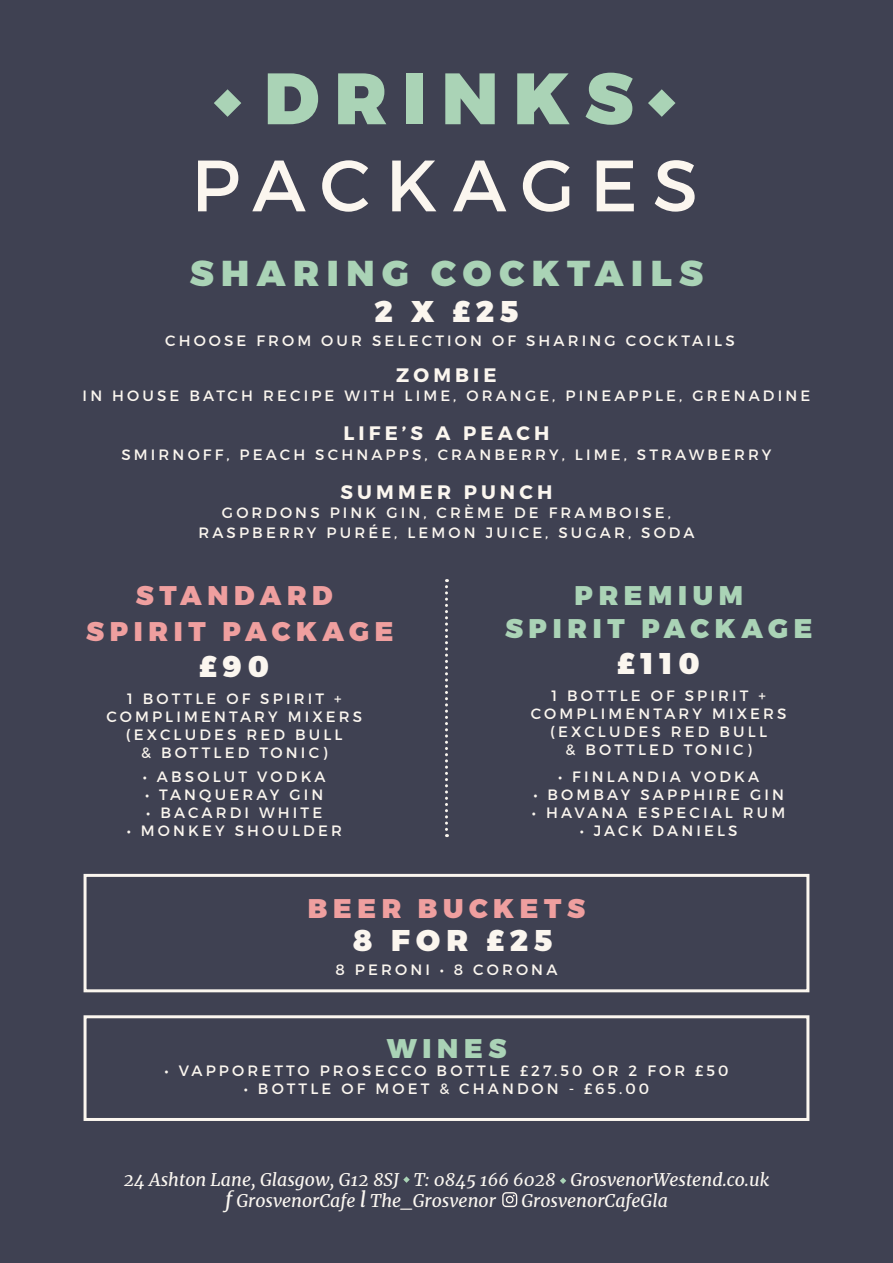
<style>
.page{position:relative;width:893px;height:1263px;background:#3f4152}
.page>*{position:absolute;margin:0;border:0;box-sizing:border-box;transform-origin:0 0}
.t1{font:72.6px "Montserrat";letter-spacing:.21em;color:#fbf6ef}
.t2{font:900 72.6px "Montserrat";letter-spacing:.21em;color:#aad3b6}
.t3{font:900 36px "Montserrat";letter-spacing:.21em;color:#aad3b6}
.t4{font:900 30px "Montserrat";letter-spacing:.2em;color:#fbf6ef}
.t5{font:900 27px/36px "Montserrat";letter-spacing:.21em;color:#ef9f9f;text-align:center}
.t6{font:900 27px/32.4px "Montserrat";letter-spacing:.21em;color:#aad3b6;text-align:center}
.t7{font:700 19.5px "Montserrat";letter-spacing:.21em;color:#fbf6ef}
.t8{font:italic 17.55px/21.1px "Merriweather";color:#fbf7f1}
.t9{font:15px/18px "Montserrat";letter-spacing:.21em;color:#fbf6ef;text-align:center}
.s1{font-size:21.15px}
</style>
<div class="page">
<svg style="left:214px;top:89px;width:27px;height:28px"></svg>
<svg style="left:648px;top:89px;width:27px;height:28px"></svg>
<div style="left:84px;top:1015px;width:725px;height:106px;border:3px solid #fbf6ef"></div>
<div style="left:84px;top:874px;width:725px;height:118px;border:3px solid #fbf6ef"></div>
<svg style="left:403px;top:1176px;width:7px;height:7px"></svg>
<svg style="left:560px;top:1177px;width:6px;height:7px"></svg>
<svg style="left:502px;top:1192px;width:15px;height:15px"></svg>
<svg style="left:445px;top:579px;width:3px;height:258px"></svg>
<h1 class="t2" style="left:264px;top:53px;width:370px">DRINKS</h1>
<h1 class="t1" style="left:191px;top:141px;width:508px">PACKAGES</h1>
<h2 class="t3" style="left:190px;top:250px;width:515px">SHARING COCKTAILS</h2>
<h3 class="t4" style="left:374px;top:292px;width:145px">2 X £25</h3>
<p class="t9" style="left:165px;top:331px;width:571px">CHOOSE FROM OUR SELECTION OF SHARING COCKTAILS</p>
<h3 class="t7" style="left:396px;top:363px;width:102px">ZOMBIE</h3>
<p class="t9" style="left:83px;top:387px;width:729px">IN HOUSE BATCH RECIPE WITH LIME, ORANGE, PINEAPPLE, GRENADINE</p>
<h3 class="t7" style="left:344px;top:421px;width:207px">LIFE’S A PEACH</h3>
<p class="t9" style="left:121px;top:445px;width:652px">SMIRNOFF, PEACH SCHNAPPS, CRANBERRY, LIME, STRAWBERRY</p>
<h3 class="t7" style="left:341px;top:480px;width:213px">SUMMER PUNCH</h3>
<p class="t9" style="left:198px;top:503px;width:498px;line-height:19.5px">GORDONS PINK GIN, CRÈME DE FRAMBOISE,<br>RASPBERRY PURÉE, LEMON JUICE, SUGAR, SODA</p>
<h3 class="t5" style="left:86px;top:578px;width:309px">STANDARD<br>SPIRIT PACKAGE</h3>
<h3 class="t4" style="left:199px;top:648px;width:71px">£90</h3>
<p class="t9" style="left:106px;top:690px;width:257px">1 BOTTLE OF SPIRIT +<br>COMPLIMENTARY MIXERS (EXCLUDES RED BULL<br>&amp; BOTTLED TONIC)</p>
<p class="t9" style="left:143px;top:768px;width:184px">• ABSOLUT VODKA</p>
<p class="t9" style="left:145px;top:786px;width:180px">• TANQUERAY GIN</p>
<p class="t9" style="left:146px;top:804px;width:177px">• BACARDI WHITE</p>
<p class="t9" style="left:127px;top:822px;width:217px">• MONKEY SHOULDER</p>
<h3 class="t6" style="left:505px;top:580px;width:309px">PREMIUM<br>SPIRIT PACKAGE</h3>
<h3 class="t4" style="left:617px;top:644px;width:84px">£110</h3>
<p class="t9" style="left:531px;top:686px;width:257px">1 BOTTLE OF SPIRIT +<br>COMPLIMENTARY MIXERS (EXCLUDES RED BULL<br>&amp; BOTTLED TONIC)</p>
<p class="t9" style="left:558px;top:767px;width:203px">• FINLANDIA VODKA</p>
<p class="t9" style="left:533px;top:785px;width:252px">• BOMBAY SAPPHIRE GIN</p>
<p class="t9" style="left:532px;top:803px;width:255px">• HAVANA ESPECIAL RUM</p>
<p class="t9" style="left:580px;top:821px;width:159px">• JACK DANIELS</p>
<h3 class="t5" style="left:308px;top:891px;width:279px">BEER BUCKETS</h3>
<h3 class="t4" style="left:353px;top:921px;width:201px">8 FOR £25</h3>
<p class="t9" style="left:335px;top:960px;width:223px">8 PERONI • 8 CORONA</p>
<h3 class="t6" style="left:387px;top:1033px;width:121px">WINES</h3>
<p class="t9" style="left:165px;top:1061px;width:565px">• VAPPORETTO PROSECCO BOTTLE £27.50 OR 2 FOR £50</p>
<p class="t9" style="left:244px;top:1079px;width:407px">• BOTTLE OF MOET &amp; CHANDON - £65.00</p>
<p class="t8" style="left:225px;top:1169px;width:545px;text-indent:-101px">24 Ashton Lane, Glasgow, G12 8SJ T: 0845 166 6028 GrosvenorWestend.co.uk <span class="s1">f</span> GrosvenorCafe <span class="s1">l</span> The_Grosvenor</p>
<p class="t8" style="left:521px;top:1190px;width:148px">GrosvenorCafeGla</p>
</div>
